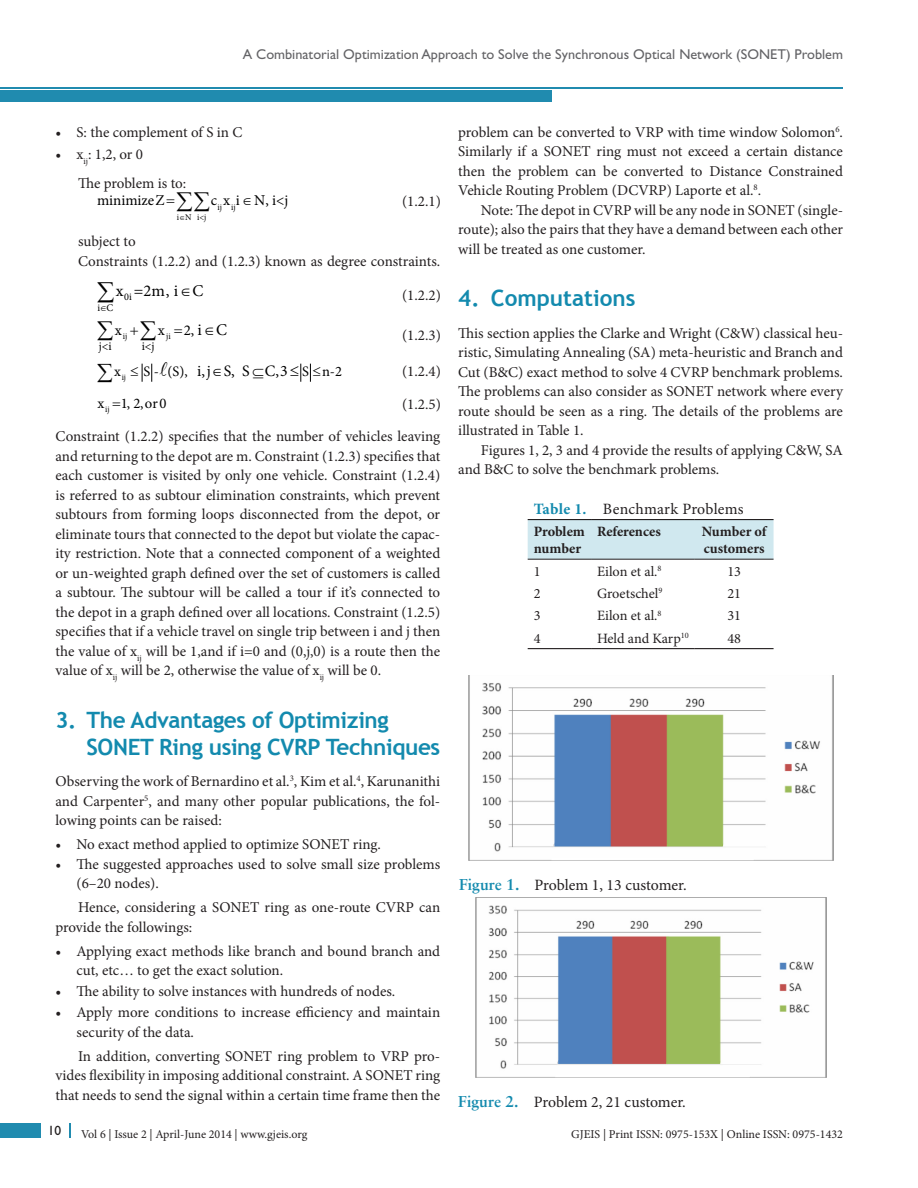
<style>
.page{position:relative;width:918px;height:1188px;background:#fff}
.page>*{position:absolute;margin:0;border:0;box-sizing:border-box;transform-origin:0 0}
.t1{font:700 22.5px/27px "Trebuchet MS";letter-spacing:-.02em;color:#138aae}
.t2{font:700 22.5px "Trebuchet MS";color:#138aae}
.t3{font:16.5px "Minion Pro";color:#000}
.t4{font:15.9px "Minion Pro";color:#000}
.t5{font:15.75px "Minion Pro";color:#231f20}
.t6{font:15px/19.5px "Minion Pro";color:#231f20}
.t7{font:15px "Minion Pro";letter-spacing:-.005em;color:#000}
.t8{font:14.7px "Minion Pro";color:#000}
.t9{font:14.55px "Minion Pro";color:#000}
.t10{font:14.25px "Gill Sans";color:#636366}
.t11{font:14.25px "Minion Pro";color:#231f20}
.t12{font:700 14.25px/17.2px "Minion Pro";letter-spacing:-.005em;color:#231f20}
.t13{font:13.5px "Gill Sans";color:#231f20}
.t14{font:12px "Minion Pro";color:#231f20}
.t15{font:12px "Minion Pro";color:#000}
.t16{font:10.2px "Minion Pro";color:#000}
.t17{font:8.7px "Minion Pro";letter-spacing:-.005em;color:#000}
.t18{font:8.4px "Minion Pro";color:#000}
.s1{font-size:16.5px}
.s2{font-size:14.55px}
.s3{font-weight:700;color:#138aae}
.s4{font-family:"Sabon LT Std";font-weight:700;color:#138aae}
</style>
<div class="page">
<div style="left:0;top:1124px;width:40px;height:14px;background:#208baf"></div>
<svg style="left:69px;top:1124px;width:1px;height:14px"></svg>
<hr style="left:0;top:87px;width:843px;height:1px;background:#208baf">
<div style="left:0;top:90px;width:552px;height:12px;background:#208baf"></div>
<svg style="left:151px;top:364px;width:1px;height:18px"></svg>
<svg style="left:300px;top:364px;width:1px;height:18px"></svg>
<div style="left:528px;top:520px;width:246px;height:39px;background:#d0e8ef"></div>
<hr style="left:528px;top:519px;width:63px;height:1px;background:#231f20">
<hr style="left:591px;top:519px;width:104px;height:1px;background:#231f20">
<hr style="left:695px;top:519px;width:79px;height:1px;background:#231f20">
<hr style="left:528px;top:559px;width:63px;height:1px;background:#231f20">
<hr style="left:591px;top:559px;width:104px;height:1px;background:#231f20">
<hr style="left:695px;top:559px;width:79px;height:1px;background:#231f20">
<hr style="left:528px;top:648px;width:63px;height:1px;background:#231f20">
<hr style="left:591px;top:648px;width:104px;height:1px;background:#231f20">
<hr style="left:695px;top:648px;width:79px;height:1px;background:#231f20">
<img style="left:468px;top:675px;width:366px;height:186px">
<img style="left:475px;top:898px;width:351px;height:180px">
<svg style="left:141px;top:364px;width:2px;height:18px"></svg>
<svg style="left:310px;top:364px;width:1px;height:18px"></svg>
<p class="t10" style="left:243px;top:46px;width:602px">A Combinatorial Optimization Approach to Solve the Synchronous Optical Network (SONET) Problem</p>
<p class="t6" style="left:56px;top:122px;width:189px">• S: the complement of S in C</p>
<p class="t6" style="left:78px;top:140px;width:110px;line-height:28.5px;text-indent:-23px">• x<sub>ij</sub>: 1,2, or 0<br>The problem is to:</p>
<p class="t7" style="left:97px;top:191px;width:69px">minimizeZ</p>
<p class="t6" style="left:402px;top:192px;width:40px">(1.2.1)</p>
<p class="t7" style="left:211px;top:191px;width:79px">c x i N, i&lt;j</p>
<p class="t17" style="left:218px;top:201px;width:19px">ij ij</p>
<p class="t17" style="left:177px;top:211px;width:31px">i N i&lt;j</p>
<p class="t6" style="left:78px;top:232px;width:364px">subject to<br>Constraints (1.2.2) and (1.2.3) known as degree constraints.</p>
<p class="t3" style="left:116px;top:280px;width:89px">x =<sub>0i</sub> 2m, i C</p>
<p class="t16" style="left:98px;top:301px;width:17px">i C</p>
<p class="t6" style="left:402px;top:285px;width:40px">(1.2.2)</p>
<p class="t7" style="left:97px;top:320px;width:131px">∑ ∑ 2,<span class="s1">iC</span></p>
<p class="t6" style="left:402px;top:325px;width:40px">(1.2.3)</p>
<p class="t9" style="left:114px;top:362px;width:8px">x</p>
<p class="t9" style="left:144px;top:362px;width:46px">S - (S),</p>
<p class="t4" style="left:197px;top:361px;width:146px">i,j S, S C,3 ≤ <span class="s2">S n-2</span></p>
<p class="t7" style="left:115px;top:320px;width:9px">x</p>
<p class="t7" style="left:158px;top:320px;width:9px">x</p>
<p class="t17" style="left:123px;top:330px;width:6px">ij</p>
<p class="t17" style="left:166px;top:330px;width:6px">ji</p>
<p class="t15" style="left:99px;top:338px;width:14px">j&lt;i</p>
<p class="t15" style="left:142px;top:338px;width:14px">i&lt;j</p>
<p class="t6" style="left:402px;top:361px;width:40px">(1.2.4)</p>
<p class="t18" style="left:122px;top:372px;width:6px">ij</p>
<p class="t8" style="left:97px;top:393px;width:71px">x<sub>ij</sub> 1 2, ,or0</p>
<p class="t6" style="left:402px;top:394px;width:40px">(1.2.5)</p>
<p class="t6" style="left:56px;top:427px;width:386px;text-align:justify">Constraint (1.2.2) specifies that the number of vehicles leaving and returning to the depot are m. Constraint (1.2.3) specifies that each customer is visited by only one vehicle. Constraint (1.2.4) is referred to as subtour elimination constraints, which prevent subtours from forming loops disconnected from the depot, or eliminate tours that connected to the depot but violate the capac&shy;ity restriction. Note that a connected component of a weighted or un-weighted graph defined over the set of customers is called a subtour. The subtour will be called a tour if it’s connected to the depot in a graph defined over all locations. Constraint (1.2.5) specifies that if a vehicle travel on single trip between i and j then the value of x<sub>ij</sub> will be 1,and if i=0 and (0,j,0) is a route then the value of x<sub>ij</sub> will be 2, otherwise the value of x<sub>ij</sub> will be 0.</p>
<h1 class="t1" style="left:87px;top:706px;width:355px;text-indent:-31px">3. The Advantages of Optimizing<br>SONET Ring using CVRP Techniques</h1>
<p class="t6" style="left:55px;top:772px;width:386px;text-align:justify">Observing the work of Bernardino et al.<sup>3</sup>, Kim et al.<sup>4</sup>, Karunanithi and Carpenter<sup>5</sup>, and many other popular publications, the fol&shy;lowing points can be raised:</p>
<p class="t6" style="left:56px;top:835px;width:327px">• No exact method applied to optimize SONET ring.</p>
<p class="t6" style="left:77px;top:854px;width:365px;text-indent:-21px">• The suggested approaches used to solve small size problems (6–20 nodes).</p>
<p class="t6" style="left:56px;top:898px;width:386px;text-indent:22px">Hence, considering a SONET ring as one-route CVRP can provide the followings:</p>
<p class="t6" style="left:77px;top:941px;width:365px;text-indent:-21px">• Applying exact methods like branch and bound branch and cut, etc… to get the exact solution.</p>
<p class="t6" style="left:56px;top:982px;width:341px">• The ability to solve instances with hundreds of nodes.</p>
<p class="t6" style="left:77px;top:1003px;width:365px;text-indent:-21px">• Apply more conditions to increase efficiency and maintain security of the data.</p>
<p class="t6" style="left:56px;top:1046px;width:386px;text-align:justify;text-indent:22px">In addition, converting SONET ring problem to VRP pro&shy;vides flexibility in imposing additional constraint. A SONET ring that needs to send the signal within a certain time frame then the</p>
<p class="t6" style="left:458px;top:122px;width:386px;text-align:justify">problem can be converted to VRP with time window Solomon<sup>6</sup>.<br>Similarly if a SONET ring must not exceed a certain distance then the problem can be converted to Distance Constrained Vehicle Routing Problem (DCVRP) Laporte et al.<sup>8</sup>.</p>
<p class="t6" style="left:458px;top:200px;width:386px;text-align:justify;text-indent:22px">Note: The depot in CVRP will be any node in SONET (single&shy;route); also the pairs that they have a demand between each other will be treated as one customer.</p>
<h1 class="t2" style="left:458px;top:284px;width:179px">4. Computations</h1>
<p class="t6" style="left:458px;top:323px;width:386px;text-align:justify">This section applies the Clarke and Wright (C&amp;W) classical heu&shy;ristic, Simulating Annealing (SA) meta-heuristic and Branch and Cut (B&amp;C) exact method to solve 4 CVRP benchmark problems.<br>The problems can also consider as SONET network where every route should be seen as a ring. The details of the problems are illustrated in Table 1.</p>
<p class="t6" style="left:458px;top:440px;width:386px;text-indent:22px">Figures 1, 2, 3 and 4 provide the results of applying C&amp;W, SA and B&amp;C to solve the benchmark problems.</p>
<p class="t5" style="left:534px;top:498px;width:212px"><span class="s3">Table 1.</span> Benchmark Problems</p>
<p class="t12" style="left:534px;top:523px;width:53px">Problem number</p>
<p class="t12" style="left:597px;top:523px;width:65px">References</p>
<p class="t12" style="left:702px;top:523px;width:66px">Number of customers</p>
<p class="t11" style="left:534px;top:561px;width:8px">1</p>
<p class="t11" style="left:597px;top:561px;width:66px">Eilon et al.<sup>8</sup></p>
<p class="t11" style="left:727px;top:561px;width:15px">13</p>
<p class="t11" style="left:534px;top:584px;width:8px">2</p>
<p class="t11" style="left:597px;top:584px;width:67px">Groetschel<sup>9</sup></p>
<p class="t11" style="left:727px;top:584px;width:15px">21</p>
<p class="t11" style="left:534px;top:606px;width:8px">3</p>
<p class="t11" style="left:597px;top:606px;width:66px">Eilon et al.<sup>8</sup></p>
<p class="t11" style="left:727px;top:606px;width:15px">31</p>
<p class="t11" style="left:534px;top:629px;width:8px">4</p>
<p class="t11" style="left:597px;top:629px;width:93px">Held and Karp<sup>10</sup></p>
<p class="t11" style="left:727px;top:629px;width:15px">48</p>
<p class="t5" style="left:459px;top:874px;width:229px"><span class="s4">Figure 1.</span> Problem 1, 13 customer.</p>
<p class="t5" style="left:458px;top:1091px;width:229px"><span class="s4">Figure 2.</span> Problem 2, 21 customer.</p>
<p class="t13" style="left:48px;top:1123px;width:15px">10</p>
<p class="t14" style="left:81px;top:1126px;width:228px">Vol 6 | Issue 2 | April-June 2014 | www.gjeis.org</p>
<p class="t14" style="left:571px;top:1126px;width:273px">GJEIS | Print ISSN: 0975-153X | Online ISSN: 0975-1432</p>
</div>
